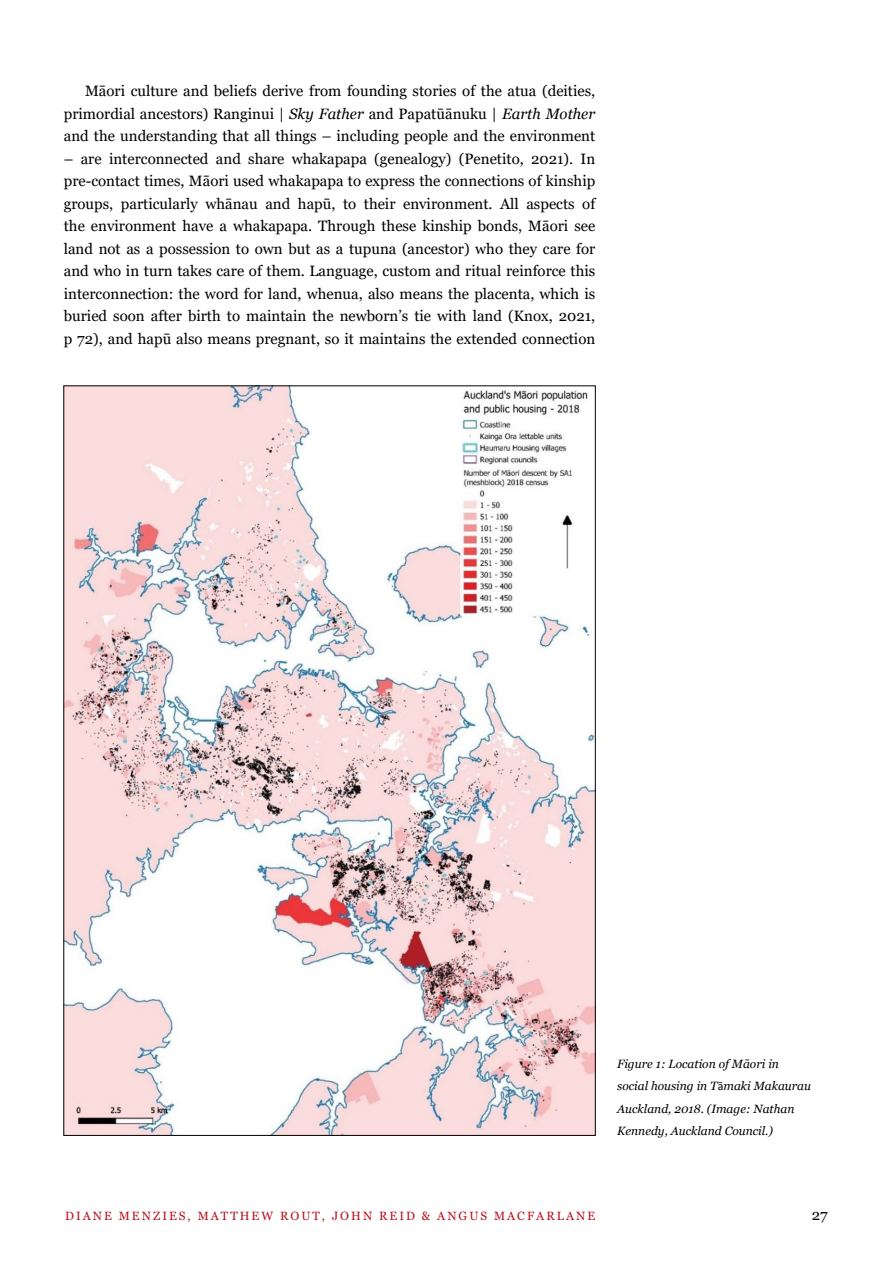
<style>
.page{position:relative;width:893px;height:1263px;background:#fff}
.page>*{position:absolute;margin:0;border:0;box-sizing:border-box;transform-origin:0 0}
.LR_body_text{font:15px/22.5px "Georgia";color:#000;text-align:justify}
.LR_caption{font:italic 12px/22.5px "Georgia";color:#000}
.t1{font:12px "Georgia";letter-spacing:.17em;color:#b5121b}
.s1{font-style:italic}
.s2{font-family:"Calibri";font-style:normal}
</style>
<div class="page">
<img style="left:66px;top:388px;width:527px;height:745px">
<p class="LR_body_text" style="left:64px;top:80px;width:533px;text-indent:21px">Māori culture and beliefs derive from founding stories of the atua (deities, primordial ancestors) Ranginui | <span class="s1">Sky Father</span> and Papatūānuku | <span class="s1">Earth Mother </span>and the understanding that all things – including people and the environment</p>
<p class="LR_body_text" style="left:64px;top:148px;width:533px">– are interconnected and share whakapapa (genealogy) (Penetito, 2021). In pre-contact times, Māori used whakapapa to express the connections of kinship groups, particularly whānau and hapū, to their environment. All aspects of the environment have a whakapapa. Through these kinship bonds, Māori see land not as a possession to own but as a tupuna (ancestor) who they care for and who in turn takes care of them. Language, custom and ritual reinforce this interconnection: the word for land, whenua, also means the placenta, which is buried soon after birth to maintain the newborn’s tie with land (Knox, 2021, p 72), and hapū also means pregnant, so it maintains the extended connection</p>
<p class="LR_caption" style="left:617px;top:1053px;width:195px">Figure 1: Location of Māori in social housing in T<span class="s2">ā</span>maki Makaurau<br>Auckland, 2018. (Image: Nathan<br>Kennedy, Auckland Council.)</p>
<p class="t1" style="left:65px;top:1209px;width:532px">DIANE MENZIES, MATTHEW ROUT, JOHN REID &amp; ANGUS MACFARLANE</p>
<p class="LR_body_text" style="left:812px;top:1204px;width:17px">27</p>
</div>
